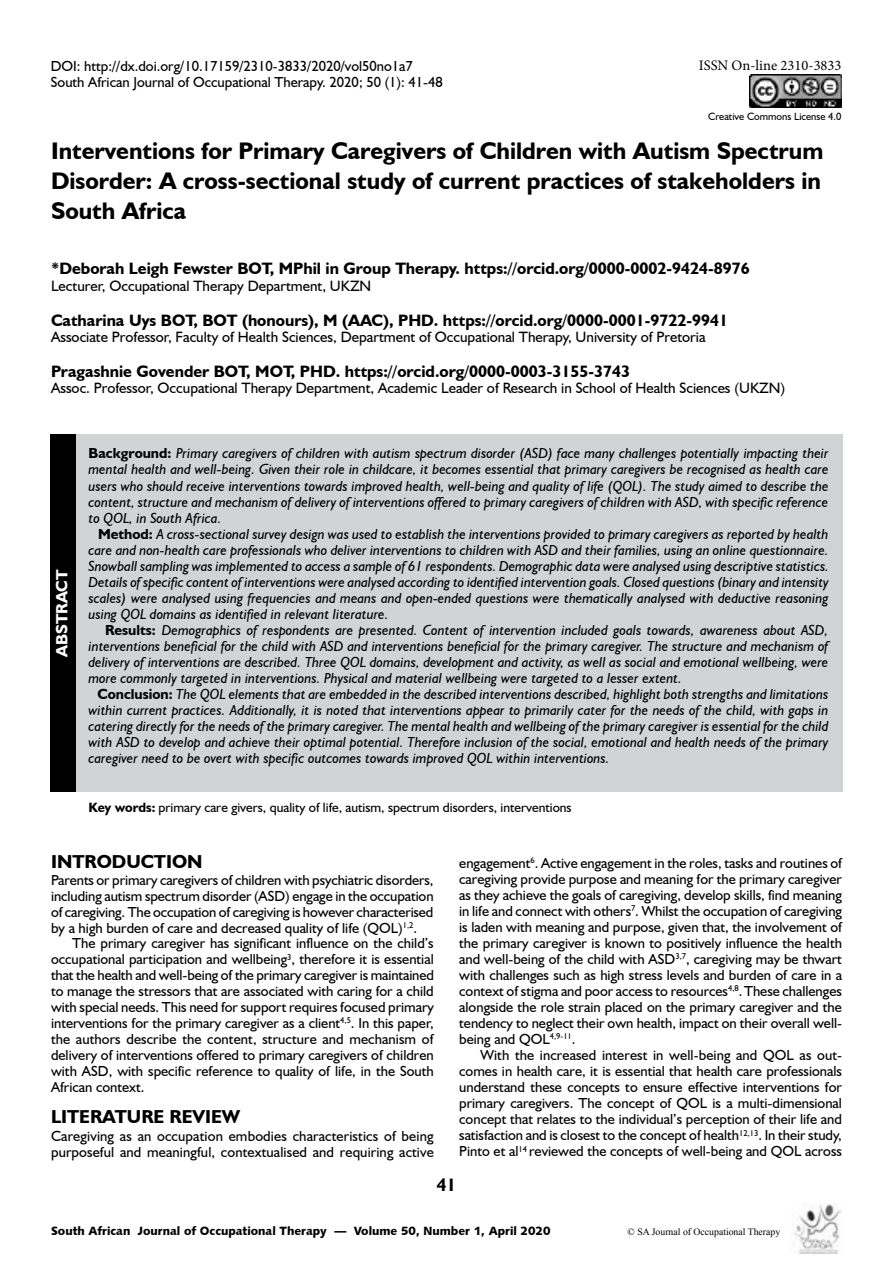
<style>
.page{position:relative;width:893px;height:1263px;background:#fff}
.page>*{position:absolute;margin:0;border:0;box-sizing:border-box;transform-origin:0 0}
.t1{font:700 24px/30px "Humanist 521 BT";color:#000;text-align:justify}
.t2{font:700 18.75px "Humanist 521 BT";color:#000}
.t3{font:700 18px "Humanist 521 BT";color:#000}
.t4{font:700 16.5px "Humanist 521 BT";color:#000}
.t5{font:700 16.35px "Humanist 521 BT";color:#fff}
.t6{font:15px "Humanist 521 BT";color:#000}
.t7{font:italic 14.55px/16px "Humanist 521 BT";color:#000;text-align:justify}
.t8{font:14.55px/16px "Humanist 521 BT";color:#000;text-align:justify}
.t9{font:14.55px "Minion Pro";color:#000}
.t10{font:13.5px "Humanist 521 BT";color:#000}
.t11{font:12px "Humanist 531 BT Black A";color:#000}
.t12{font:10.5px "Humanist 521 BT";color:#000}
.t13{font:9.75px "Times New Roman";color:#000}
.s1{font-weight:700;font-style:normal}
.s2{font-weight:700}
</style>
<div class="page">
<img style="left:794px;top:1203px;width:48px;height:51px">
<img style="left:750px;top:74px;width:91px;height:33px">
<div style="left:51px;top:435px;width:791px;height:357px;background:#d1d3d4"></div>
<div style="left:51px;top:435px;width:25px;height:357px;background:#000"></div>
<p class="t8" style="left:51px;top:57px;width:393px">DOI: http://dx.doi.org/10.17159/2310-3833/2020/vol50no1a7<br>South African Journal of Occupational Therapy. 2020; 50 (1): 41-48</p>
<p class="t9" style="left:699px;top:56px;width:144px">ISSN On-line 2310-3833</p>
<p class="t12" style="left:708px;top:109px;width:135px">Creative Commons License 4.0</p>
<h1 class="t1" style="left:51px;top:135px;width:774px">Interventions for Primary Caregivers of Children with Autism Spectrum Disorder: A cross-sectional study of current practices of stakeholders in South Africa</h1>
<p class="t4" style="left:51px;top:259px;width:700px">*Deborah Leigh Fewster BOT, MPhil in Group Therapy. https://orcid.org/0000-0002-9424-8976</p>
<p class="t6" style="left:51px;top:277px;width:322px">Lecturer, Occupational Therapy Department, UKZN</p>
<p class="t4" style="left:51px;top:310px;width:679px">Catharina Uys BOT, BOT (honours), M (AAC), PHD. https://orcid.org/0000-0001-9722-9941</p>
<p class="t6" style="left:51px;top:328px;width:656px">Associate Professor, Faculty of Health Sciences, Department of Occupational Therapy, University of Pretoria</p>
<p class="t4" style="left:51px;top:361px;width:580px">Pragashnie Govender BOT, MOT, PHD. https://orcid.org/0000-0003-3155-3743</p>
<p class="t6" style="left:51px;top:379px;width:736px">Assoc. Professor, Occupational Therapy Department, Academic Leader of Research in School of Health Sciences (UKZN)</p>
<p class="t5" style="left:52px;top:657px;width:89px;rotate:-90deg">ABSTRACT</p>
<p class="t7" style="left:89px;top:445px;width:741px"><span class="s1">Background:</span> Primary caregivers of children with autism spectrum disorder (ASD) face many challenges potentially impacting their mental health and well-being. Given their role in childcare, it becomes essential that primary caregivers be recognised as health care users who should receive interventions towards improved health, well-being and quality of life (QOL). The study aimed to describe the content, structure and mechanism of delivery of interventions offered to primary caregivers of children with ASD, with specific reference to QOL, in South Africa.</p>
<p class="t7" style="left:89px;top:525px;width:742px;text-indent:10px"><span class="s1">Method:</span> A cross-sectional survey design was used to establish the interventions provided to primary caregivers as reported by health care and non-health care professionals who deliver interventions to children with ASD and their families, using an online questionnaire.<br>Snowball sampling was implemented to access a sample of 61 respondents. Demographic data were analysed using descriptive statistics.<br>Details of specific content of interventions were analysed according to identified intervention goals. Closed questions (binary and intensity scales) were analysed using frequencies and means and open-ended questions were thematically analysed with deductive reasoning using QOL domains as identified in relevant literature.</p>
<p class="t7" style="left:89px;top:622px;width:741px;text-indent:17px"><span class="s1">Results:</span> Demographics of respondents are presented. Content of intervention included goals towards, awareness about ASD, interventions beneficial for the child with ASD and interventions beneficial for the primary caregiver. The structure and mechanism of delivery of interventions are described. Three QOL domains, development and activity, as well as social and emotional wellbeing, were more commonly targeted in interventions. Physical and material wellbeing were targeted to a lesser extent.</p>
<p class="t7" style="left:89px;top:686px;width:741px;text-indent:9px"><span class="s1">Conclusion:</span> The QOL elements that are embedded in the described interventions described, highlight both strengths and limitations within current practices. Additionally, it is noted that interventions appear to primarily cater for the needs of the child, with gaps in catering directly for the needs of the primary caregiver. The mental health and wellbeing of the primary caregiver is essential for the child with ASD to develop and achieve their optimal potential. Therefore inclusion of the social, emotional and health needs of the primary caregiver need to be overt with specific outcomes towards improved QOL within interventions.</p>
<p class="t10" style="left:89px;top:799px;width:485px"><span class="s2">Key words:</span> primary care givers, quality of life, autism, spectrum disorders, interventions</p>
<p class="t2" style="left:51px;top:850px;width:153px">INTRODUCTION</p>
<p class="t8" style="left:51px;top:872px;width:384px">Parents or primary caregivers of children with psychiatric disorders, including autism spectrum disorder (ASD) engage in the occupation of caregiving. The occupation of caregiving is however characterised by a high burden of care and decreased quality of life (QOL)<sup>1,2</sup>.</p>
<p class="t8" style="left:51px;top:935px;width:384px;text-indent:21px">The primary caregiver has significant influence on the child’s occupational participation and wellbeing<sup>3</sup>, therefore it is essential that the health and well-being of the primary caregiver is maintained to manage the stressors that are associated with caring for a child with special needs. This need for support requires focused primary interventions for the primary caregiver as a client<sup>4,5</sup>. In this paper, the authors describe the content, structure and mechanism of delivery of interventions offered to primary caregivers of children with ASD, with specific reference to quality of life, in the South African context.</p>
<p class="t2" style="left:51px;top:1105px;width:191px">LITERATURE REVIEW</p>
<p class="t8" style="left:51px;top:1127px;width:384px">Caregiving as an occupation embodies characteristics of being purposeful and meaningful, contextualised and requiring active</p>
<p class="t8" style="left:459px;top:854px;width:384px">engagement<sup>6</sup>. Active engagement in the roles, tasks and routines of caregiving provide purpose and meaning for the primary caregiver as they achieve the goals of caregiving, develop skills, find meaning in life and connect with others<sup>7</sup>. Whilst the occupation of caregiving is laden with meaning and purpose, given that, the involvement of the primary caregiver is known to positively influence the health and well-being of the child with ASD<sup>3,7</sup>, caregiving may be thwart with challenges such as high stress levels and burden of care in a context of stigma and poor access to resources<sup>4,8</sup>.These challenges alongside the role strain placed on the primary caregiver and the tendency to neglect their own health, impact on their overall well&shy;being and QOL<sup>4,9-11</sup>.</p>
<p class="t8" style="left:459px;top:1047px;width:384px;text-indent:21px">With the increased interest in well-being and QOL as out&shy;comes in health care, it is essential that health care professionals understand these concepts to ensure effective interventions for primary caregivers. The concept of QOL is a multi-dimensional concept that relates to the individual’s perception of their life and satisfaction and is closest to the concept of health<sup>12,13</sup>. In their study, Pinto et al<sup>14</sup> reviewed the concepts of well-being and QOL across</p>
<p class="t3" style="left:437px;top:1174px;width:21px">41</p>
<p class="t11" style="left:51px;top:1223px;width:501px">South African Journal of Occupational Therapy — Volume 50, Number 1, April 2020</p>
<p class="t13" style="left:628px;top:1225px;width:154px">© SA Journal of Occupational Therapy</p>
</div>
